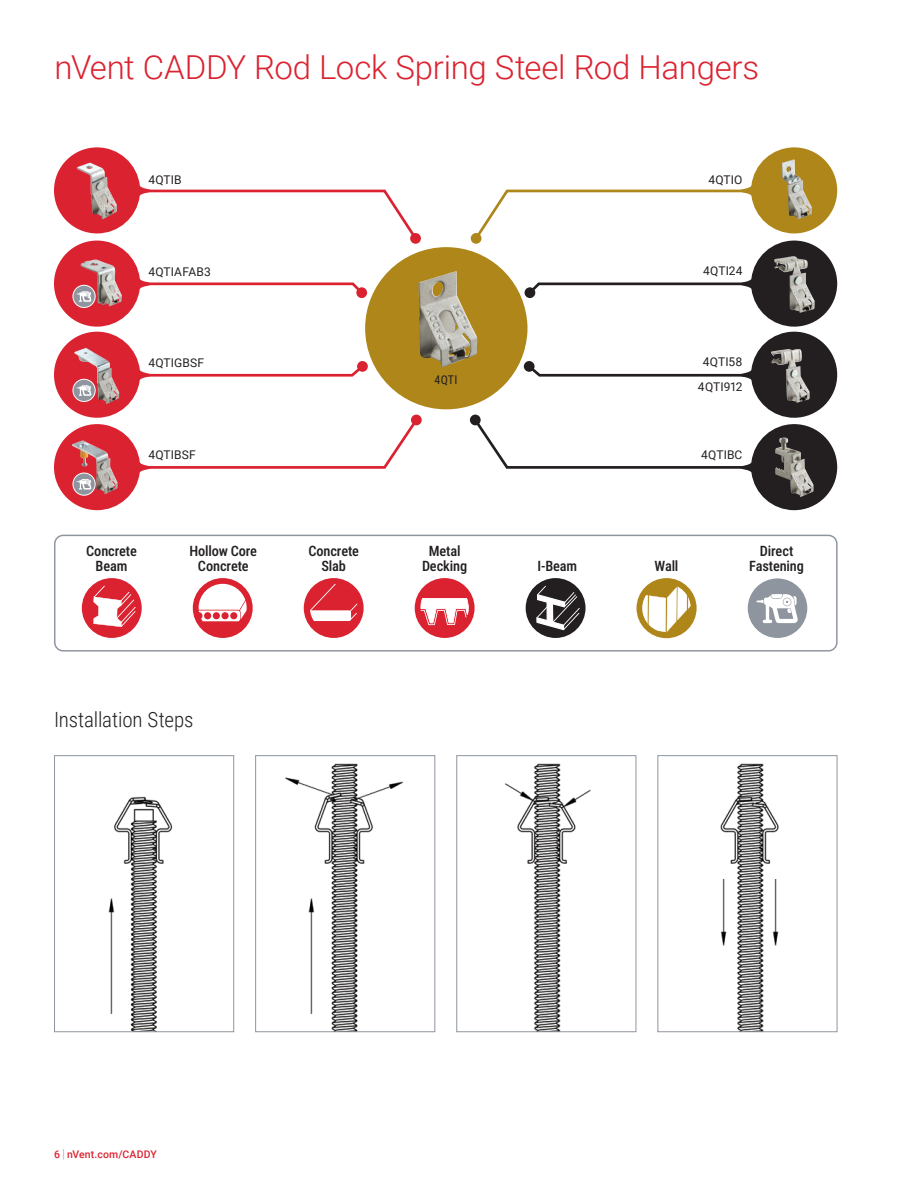
<style>
.page{position:relative;width:918px;height:1188px;background:#fff}
.page>*{position:absolute;margin:0;border:0;box-sizing:border-box;transform-origin:0 0}
.t1{font:300 33px "Roboto";letter-spacing:-.01em;color:#db2230}
.Subheader{font:300 21px "Roboto Condensed";letter-spacing:-.005em;color:#231f20}
.Product_Description{font:500 14.25px/15px "Roboto Condensed";letter-spacing:-.01em;color:#231f20;text-align:center}
.Product_Description-2{font:12px "Roboto";letter-spacing:.01em;color:#231f20}
.Product_Description-3{font:12px "Roboto Condensed";color:#231f20}
.t2{font:500 10.5px "Roboto";letter-spacing:.015em;color:#db2230}
.s1{font-weight:300;font-size:12.6px;color:#8f959e}
</style>
<div class="page">
<div style="left:54px;top:535px;width:784px;height:117px;border:1px solid #8f959e;border-radius:8px"></div>
<svg style="left:81px;top:578px;width:61px;height:60px"></svg>
<svg style="left:303px;top:578px;width:61px;height:60px"></svg>
<svg style="left:414px;top:578px;width:61px;height:60px"></svg>
<svg style="left:192px;top:578px;width:61px;height:60px"></svg>
<svg style="left:525px;top:578px;width:61px;height:60px"></svg>
<svg style="left:636px;top:578px;width:61px;height:61px"></svg>
<div style="left:747px;top:578px;width:61px;height:61px;background:#8f959e;border-radius:50%"></div>
<div style="left:746px;top:577px;width:63px;height:63px;border:2px solid #fff;border-radius:50%"></div>
<svg style="left:756px;top:594px;width:42px;height:29px"></svg>
<svg style="left:54px;top:147px;width:783px;height:363px"></svg>
<img style="left:781px;top:159px;width:31px;height:61px">
<img style="left:114px;top:796px;width:59px;height:234px">
<div style="left:54px;top:755px;width:180px;height:277px;border:1px solid #8f959e"></div>
<img style="left:285px;top:763px;width:119px;height:267px">
<div style="left:255px;top:755px;width:180px;height:277px;border:1px solid #8f959e"></div>
<img style="left:504px;top:763px;width:87px;height:267px">
<div style="left:456px;top:755px;width:180px;height:277px;border:1px solid #8f959e"></div>
<img style="left:720px;top:763px;width:59px;height:267px">
<div style="left:657px;top:755px;width:180px;height:277px;border:1px solid #8f959e"></div>
<img style="left:306px;top:895px;width:11px;height:122px">
<img style="left:108px;top:895px;width:10px;height:135px">
<img style="left:720px;top:879px;width:9px;height:70px">
<img style="left:770px;top:879px;width:9px;height:70px">
<p class="t1" style="left:55px;top:44px;width:706px">nVent CADDY Rod Lock Spring Steel Rod Hangers</p>
<p class="Product_Description-2" style="left:148px;top:171px;width:35px">4QTIB</p>
<p class="Product_Description-2" style="left:708px;top:171px;width:36px">4QTIO</p>
<p class="Product_Description-2" style="left:148px;top:264px;width:64px">4QTIAFAB3</p>
<p class="Product_Description-2" style="left:703px;top:263px;width:41px">4QTI24</p>
<p class="Product_Description-2" style="left:148px;top:354px;width:57px">4QTIGBSF</p>
<p class="Product_Description-2" style="left:703px;top:353px;width:41px">4QTI58</p>
<p class="Product_Description-2" style="left:698px;top:378px;width:46px">4QTI912</p>
<p class="Product_Description-3" style="left:435px;top:371px;width:24px">4QTI</p>
<p class="Product_Description-2" style="left:148px;top:446px;width:49px">4QTIBSF</p>
<p class="Product_Description-2" style="left:701px;top:446px;width:43px">4QTIBC</p>
<p class="Product_Description" style="left:190px;top:543px;width:69px">Hollow Core<br>Concrete</p>
<p class="Product_Description" style="left:422px;top:543px;width:47px">Metal<br>Decking</p>
<p class="Product_Description" style="left:86px;top:543px;width:52px">Concrete<br>Beam</p>
<p class="Product_Description" style="left:308px;top:543px;width:52px">Concrete<br>Slab</p>
<p class="Product_Description" style="left:537px;top:558px;width:41px">I-Beam</p>
<p class="Product_Description" style="left:655px;top:558px;width:25px">Wall</p>
<p class="Product_Description" style="left:749px;top:543px;width:56px">Direct<br>Fastening</p>
<p class="Subheader" style="left:54px;top:705px;width:141px">Installation Steps</p>
<p class="t2" style="left:54px;top:1147px;width:104px">6 <span class="s1">|</span> nVent.com/CADDY</p>
</div>
